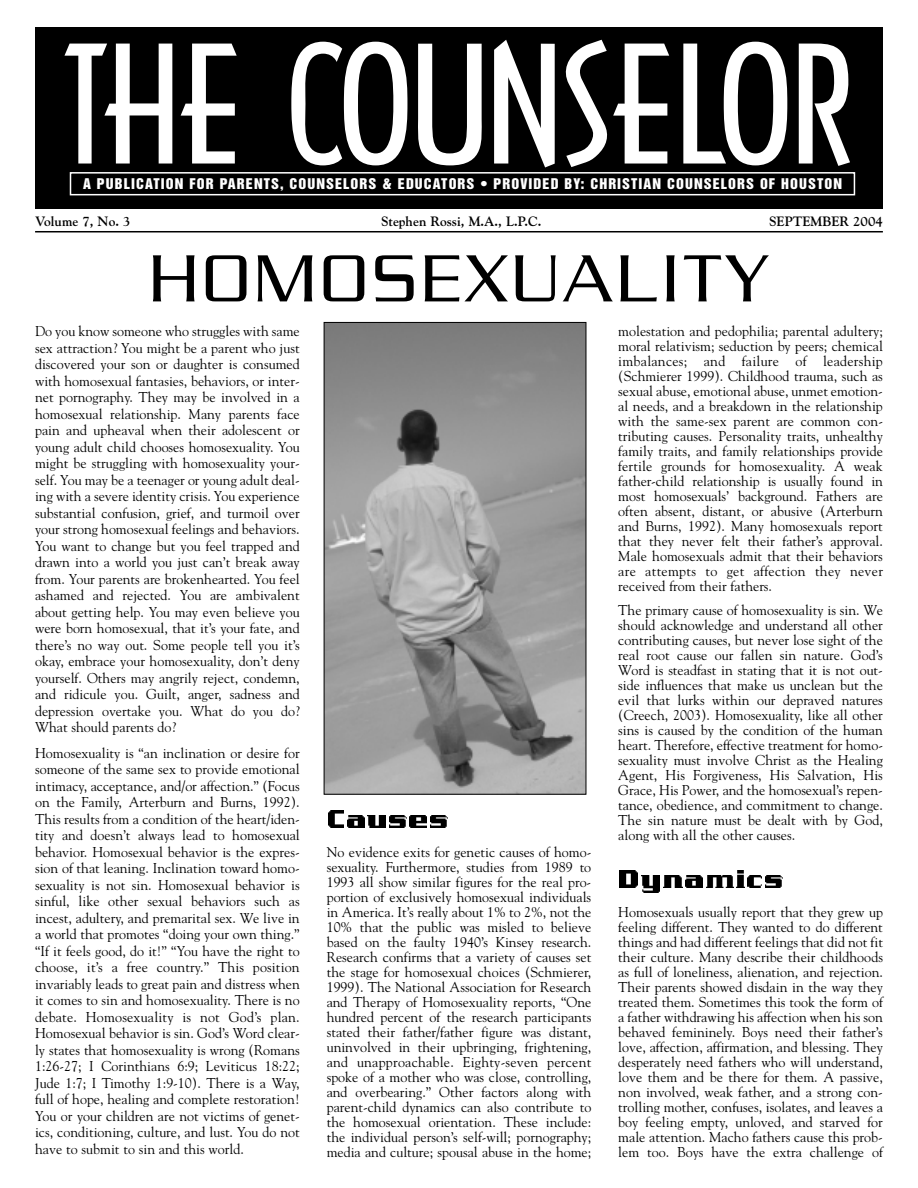
<style>
.page{position:relative;width:918px;height:1188px;background:#fff}
.page>*{position:absolute;margin:0;border:0;box-sizing:border-box;transform-origin:0 0}
.t1{font:155.85px "Arquitectura";letter-spacing:-.015em;color:#fff;scale:1.18 1}
.t2{font:72px "Chainlink";letter-spacing:.065em;color:#000}
.t3{font:14.25px/15px "Goudy";color:#000;text-align:justify}
.t4{font:13.5px "Helvetica Inserat";letter-spacing:.075em;color:#fff;scale:1.05 1}
.t5{font:700 13.5px "Goudy";color:#000}
</style>
<div class="page">
<div style="left:35px;top:28px;width:848px;height:181px;background:#000"></div>
<div style="left:70px;top:172px;width:785px;height:23px;border:2px solid #fff"></div>
<hr style="left:35px;top:231px;width:848px;height:1px;background:#000">
<img style="left:326px;top:324px;width:258px;height:469px">
<div style="left:324px;top:322px;width:262px;height:473px;border:1px solid #000"></div>
<h1 class="t1" style="left:59px;top:-39px;width:674px">THE COUNSELOR</h1>
<p class="t4" style="left:83px;top:178px;width:724px">A PUBLICATION FOR PARENTS, COUNSELORS &amp; EDUCATORS • PROVIDED BY: CHRISTIAN COUNSELORS OF HOUSTON</p>
<p class="t5" style="left:35px;top:213px;width:97px">Volume 7, No. 3</p>
<p class="t5" style="left:381px;top:213px;width:162px">Stephen Rossi, M.A., L.P.C.</p>
<p class="t5" style="left:769px;top:213px;width:115px">SEPTEMBER 2004</p>
<h2 class="t2" style="left:150px;top:234px;width:620px">HOMOSEXUALITY</h2>
<p class="t3" style="left:35px;top:323px;width:266px;line-height:16.5px">Do you know someone who struggles with same sex attraction? You might be a parent who just discovered your son or daughter is consumed with homosexual fantasies, behaviors, or inter&shy;net pornography. They may be involved in a homosexual relationship. Many parents face pain and upheaval when their adolescent or young adult child chooses homosexuality. You might be struggling with homosexuality your&shy;self. You may be a teenager or young adult deal&shy;ing with a severe identity crisis. You experience substantial confusion, grief, and turmoil over your strong homosexual feelings and behaviors.<br>You want to change but you feel trapped and drawn into a world you just can’t break away from. Your parents are brokenhearted. You feel ashamed and rejected. You are ambivalent about getting help. You may even believe you were born homosexual, that it’s your fate, and there’s no way out. Some people tell you it’s okay, embrace your homosexuality, don’t deny yourself. Others may angrily reject, condemn, and ridicule you. Guilt, anger, sadness and depression overtake you. What do you do?<br>What should parents do?</p>
<p class="t3" style="left:35px;top:745px;width:266px;line-height:16.5px">Homosexuality is “an inclination or desire for someone of the same sex to provide emotional intimacy, acceptance, and/or affection.” (Focus on the Family, Arterburn and Burns, 1992).<br>This results from a condition of the heart/iden&shy;tity and doesn’t always lead to homosexual behavior. Homosexual behavior is the expres&shy;sion of that leaning. Inclination toward homo&shy;sexuality is not sin. Homosexual behavior is sinful, like other sexual behaviors such as incest, adultery, and premarital sex. We live in a world that promotes “doing your own thing.” “If it feels good, do it!” “You have the right to choose, it’s a free country.” This position invariably leads to great pain and distress when it comes to sin and homosexuality. There is no debate. Homosexuality is not God’s plan.<br>Homosexual behavior is sin. God’s Word clear&shy;ly states that homosexuality is wrong (Romans 1:26-27; I Corinthians 6:9; Leviticus 18:22; Jude 1:7; I Timothy 1:9-10). There is a Way, full of hope, healing and complete restoration!<br>You or your children are not victims of genet&shy;ics, conditioning, culture, and lust. You do not have to submit to sin and this world.</p>
<p class="t3" style="left:618px;top:324px;width:266px">molestation and pedophilia; parental adultery; moral relativism; seduction by peers; chemical imbalances; and failure of leadership (Schmierer 1999). Childhood trauma, such as sexual abuse, emotional abuse, unmet emotion&shy;al needs, and a breakdown in the relationship with the same-sex parent are common con&shy;tributing causes. Personality traits, unhealthy family traits, and family relationships provide fertile grounds for homosexuality. A weak father-child relationship is usually found in most homosexuals’ background. Fathers are often absent, distant, or abusive (Arterburn and Burns, 1992). Many homosexuals report that they never felt their father’s approval.<br>Male homosexuals admit that their behaviors are attempts to get affection they never received from their fathers.</p>
<p class="t3" style="left:618px;top:603px;width:266px">The primary cause of homosexuality is sin. We should acknowledge and understand all other contributing causes, but never lose sight of the real root cause our fallen sin nature. God’s Word is steadfast in stating that it is not out&shy;side influences that make us unclean but the evil that lurks within our depraved natures (Creech, 2003). Homosexuality, like all other sins is caused by the condition of the human heart. Therefore, effective treatment for homo&shy;sexuality must involve Christ as the Healing Agent, His Forgiveness, His Salvation, His Grace, His Power, and the homosexual’s repen&shy;tance, obedience, and commitment to change.<br>The sin nature must be dealt with by God, along with all the other causes.</p>
<p class="t3" style="left:327px;top:844px;width:266px">No evidence exits for genetic causes of homo&shy;sexuality. Furthermore, studies from 1989 to 1993 all show similar figures for the real pro&shy;portion of exclusively homosexual individuals in America. It’s really about 1% to 2%, not the 10% that the public was misled to believe based on the faulty 1940’s Kinsey research.<br>Research confirms that a variety of causes set the stage for homosexual choices (Schmierer, 1999). The National Association for Research and Therapy of Homosexuality reports, “One hundred percent of the research participants stated their father/father figure was distant, uninvolved in their upbringing, frightening, and unapproachable. Eighty-seven percent spoke of a mother who was close, controlling, and overbearing.” Other factors along with parent-child dynamics can also contribute to the homosexual orientation. These include: the individual person’s self-will; pornography; media and culture; spousal abuse in the home;</p>
<p class="t3" style="left:618px;top:905px;width:266px">Homosexuals usually report that they grew up feeling different. They wanted to do different things and had different feelings that did not fit their culture. Many describe their childhoods as full of loneliness, alienation, and rejection.<br>Their parents showed disdain in the way they treated them. Sometimes this took the form of a father withdrawing his affection when his son behaved femininely. Boys need their father’s love, affection, affirmation, and blessing. They desperately need fathers who will understand, love them and be there for them. A passive, non involved, weak father, and a strong con&shy;trolling mother, confuses, isolates, and leaves a boy feeling empty, unloved, and starved for male attention. Macho fathers cause this prob&shy;lem too. Boys have the extra challenge of</p>
</div>
